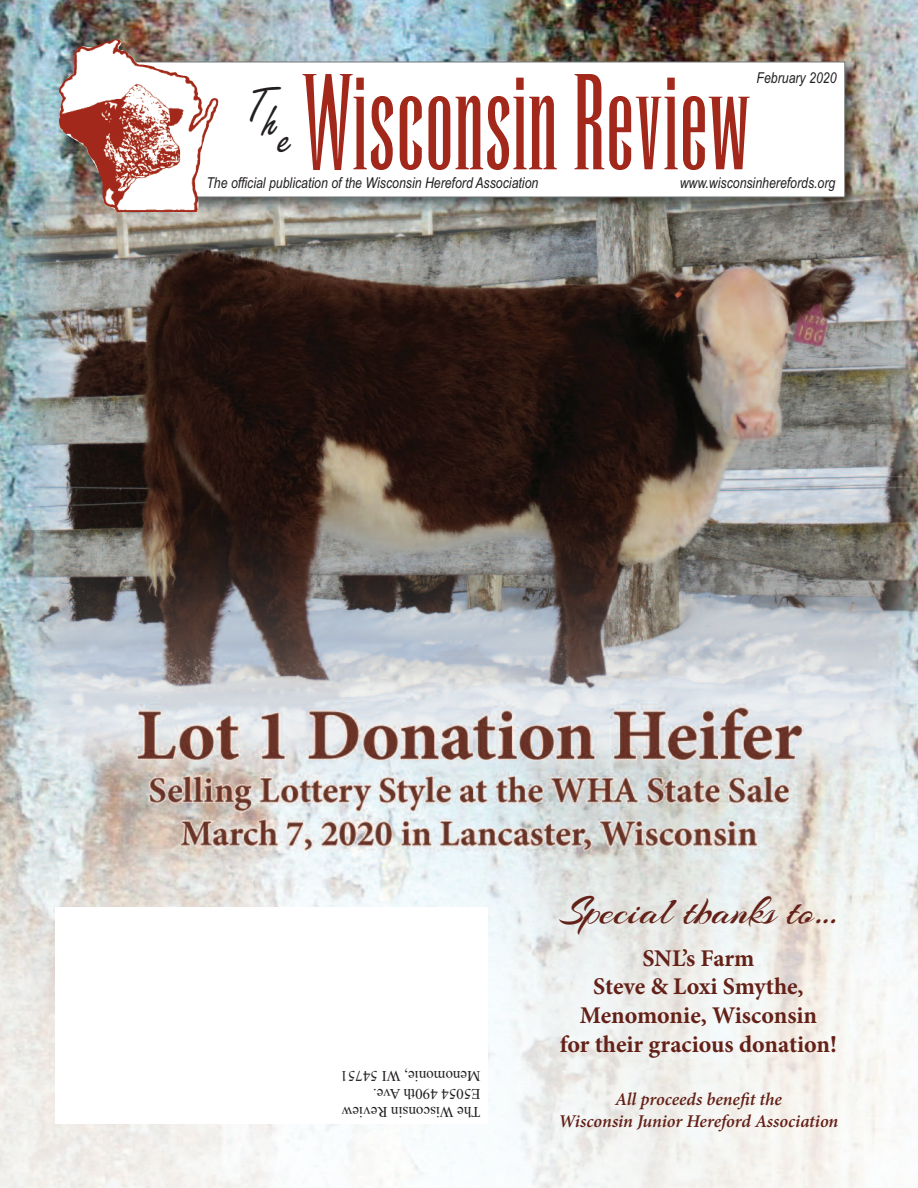
<style>
.page{position:relative;width:918px;height:1188px;background:#fff}
.page>*{position:absolute;margin:0;border:0;box-sizing:border-box;transform-origin:0 0}
.t1{font:condensed 120px "Runic";color:#a1281b}
.t2{font:48px "Freestyle Script";color:#231f20}
.t3{font:42px "Arizonia";color:#642118}
.t4{font:700 24px/28.8px "Minion Pro";color:#642118;text-align:center}
.t5{font:italic 600 18px/21.6px "Minion Pro";letter-spacing:-.005em;color:#642118;text-align:center}
.t6{font:italic 15px "Arial Narrow";color:#231f20}
.t7{font:15px/18px "Times New Roman";color:#231f20}
</style>
<div class="page">
<img style="left:0;top:0;width:918px;height:1188px">
<img style="left:117px;top:55px;width:747px;height:162px">
<div style="left:125px;top:62px;width:719px;height:135px;background:#fff"></div>
<img style="left:58px;top:39px;width:161px;height:173px">
<div style="left:55px;top:907px;width:432px;height:216px;background:#fff"></div>
<p class="t6" style="left:757px;top:69px;width:82px">February 2020</p>
<h1 class="t1" style="left:302px;top:74px;width:450px">WisconsinReview</h1>
<h2 class="t2" style="left:246px;top:93px;width:46px">The</h2>
<p class="t6" style="left:206px;top:174px;width:333px">The official publication of the Wisconsin Hereford Association</p>
<p class="t6" style="left:680px;top:174px;width:157px">www.wisconsinherefords.org</p>
<p class="t7" style="left:481px;top:1121px;width:142px;rotate:-180deg">T eh W n i snocs i R we i ve<br>E 4505 h t 094 A . ev<br>M mone W, e i no 15745I</p>
<h3 class="t3" style="left:559px;top:885px;width:280px">Special tbanks to…</h3>
<h3 class="t4" style="left:560px;top:946px;width:279px">SNL’s Farm<br>Steve &amp; Loxi Smythe,<br>Menomonie, Wisconsin<br>for their gracious donation!</h3>
<p class="t5" style="left:559px;top:1090px;width:281px">All proceeds benefit the<br>Wisconsin Junior Hereford Association</p>
</div>
